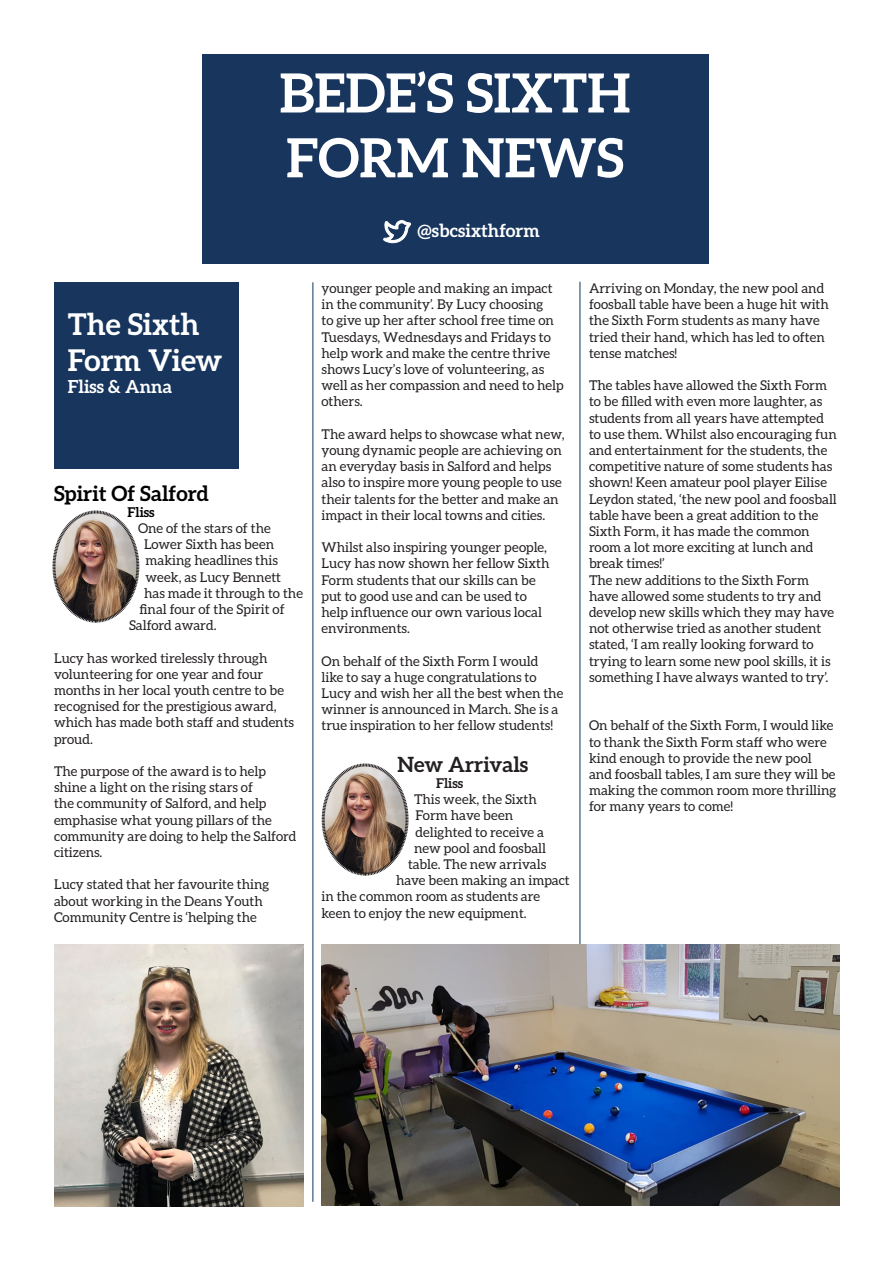
<style>
.page{position:relative;width:893px;height:1263px;background:#fff}
.page>*{position:absolute;margin:0;border:0;box-sizing:border-box;transform-origin:0 0}
.t1{font:700 54px/64.8px "Aleo";color:#fff}
.t2{font:700 30px/36px "Aleo";color:#fff}
.t3{font:700 21px "Aleo";color:#000}
.t4{font:700 21px "Aleo";color:#231f20}
.t5{font:700 18px "Aleo";color:#fff}
.t6{font:13.5px/16.2px "Aleo";color:#231f20}
.t7{font:700 13.5px "Aleo";color:#000}
.t8{font:700 13.5px "Aleo";color:#231f20}
</style>
<div class="page">
<div style="left:202px;top:54px;width:506px;height:210px;background:#17355d"></div>
<svg style="left:384px;top:220px;width:27px;height:23px"></svg>
<div style="left:54px;top:282px;width:184px;height:187px;background:#17355d"></div>
<img style="left:52px;top:510px;width:88px;height:113px">
<hr style="left:312px;top:282px;width:1px;height:920px;background:#0a355e">
<hr style="left:580px;top:282px;width:1px;height:920px;background:#0a355e">
<img style="left:54px;top:944px;width:249px;height:262px">
<img style="left:321px;top:944px;width:519px;height:261px">
<img style="left:321px;top:763px;width:88px;height:113px">
<p class="t1" style="left:280px;top:60px;width:352px">BEDE’S SIXTH<br>FORM NEWS</p>
<p class="t2" style="left:68px;top:306px;width:156px">The Sixth<br>Form View</p>
<p class="t5" style="left:68px;top:376px;width:106px">Fliss &amp; Anna</p>
<p class="t3" style="left:54px;top:481px;width:156px">Spirit Of Salford</p>
<p class="t7" style="left:128px;top:504px;width:29px">Fliss</p>
<p class="t6" style="left:138px;top:520px;width:134px">One of the stars of the</p>
<p class="t6" style="left:144px;top:536px;width:132px">Lower Sixth has been</p>
<p class="t6" style="left:146px;top:552px;width:134px">making headlines this</p>
<p class="t6" style="left:146px;top:568px;width:137px">week, as Lucy Bennett</p>
<p class="t6" style="left:144px;top:585px;width:160px">has made it through to the</p>
<p class="t6" style="left:140px;top:601px;width:147px">final four of the Spirit of</p>
<p class="t6" style="left:129px;top:617px;width:89px">Salford award.</p>
<p class="t6" style="left:54px;top:649px;width:242px">Lucy has worked tirelessly through volunteering for one year and four months in her local youth centre to be recognised for the prestigious award, which has made both staff and students proud.</p>
<p class="t6" style="left:54px;top:763px;width:244px">The purpose of the award is to help shine a light on the rising stars of<br>the community of Salford, and help emphasise what young pillars of the community are doing to help the Salford citizens.</p>
<p class="t6" style="left:54px;top:876px;width:217px">Lucy stated that her favourite thing about working in the Deans Youth<br>Community Centre is ‘helping the</p>
<p class="t5" style="left:418px;top:220px;width:124px">@sbcsixthform</p>
<p class="t6" style="left:321px;top:280px;width:244px">younger people and making an impact in the community’. By Lucy choosing<br>to give up her after school free time on Tuesdays, Wednesdays and Fridays to help work and make the centre thrive shows Lucy’s love of volunteering, as well as her compassion and need to help others.</p>
<p class="t6" style="left:321px;top:426px;width:244px">The award helps to showcase what new, young dynamic people are achieving on an everyday basis in Salford and helps also to inspire more young people to use their talents for the better and make an impact in their local towns and cities.</p>
<p class="t6" style="left:321px;top:539px;width:229px">Whilst also inspiring younger people,<br>Lucy has now shown her fellow Sixth<br>Form students that our skills can be put to good use and can be used to help influence our own various local environments.</p>
<p class="t6" style="left:321px;top:652px;width:243px">On behalf of the Sixth Form I would like to say a huge congratulations to Lucy and wish her all the best when the winner is announced in March. She is a true inspiration to her fellow students!</p>
<p class="t4" style="left:398px;top:752px;width:132px">New Arrivals</p>
<p class="t8" style="left:436px;top:775px;width:29px">Fliss</p>
<p class="t6" style="left:414px;top:791px;width:124px">This week, the Sixth</p>
<p class="t6" style="left:416px;top:807px;width:99px">Form have been</p>
<p class="t6" style="left:416px;top:823px;width:130px">delighted to receive a</p>
<p class="t6" style="left:414px;top:840px;width:134px">new pool and foosball</p>
<p class="t6" style="left:408px;top:856px;width:140px">table. The new arrivals</p>
<p class="t6" style="left:396px;top:872px;width:175px">have been making an impact</p>
<p class="t6" style="left:321px;top:888px;width:220px">in the common room as students are</p>
<p class="t6" style="left:321px;top:904px;width:207px">keen to enjoy the new equipment.</p>
<p class="t6" style="left:589px;top:280px;width:241px">Arriving on Monday, the new pool and foosball table have been a huge hit with the Sixth Form students as many have tried their hand, which has led to often tense matches!</p>
<p class="t6" style="left:589px;top:377px;width:249px">The tables have allowed the Sixth Form to be filled with even more laughter, as students from all years have attempted to use them. Whilst also encouraging fun and entertainment for the students, the competitive nature of some students has shown! Keen amateur pool player Eilise Leydon stated, ‘the new pool and foosball table have been a great addition to the Sixth Form, it has made the common room a lot more exciting at lunch and break times!’</p>
<p class="t6" style="left:589px;top:571px;width:247px">The new additions to the Sixth Form have allowed some students to try and develop new skills which they may have not otherwise tried as another student stated, ‘I am really looking forward to trying to learn some new pool skills, it is something I have always wanted to try’.</p>
<p class="t6" style="left:589px;top:717px;width:249px">On behalf of the Sixth Form, I would like to thank the Sixth Form staff who were kind enough to provide the new pool and foosball tables, I am sure they will be making the common room more thrilling for many years to come!</p>
</div>
